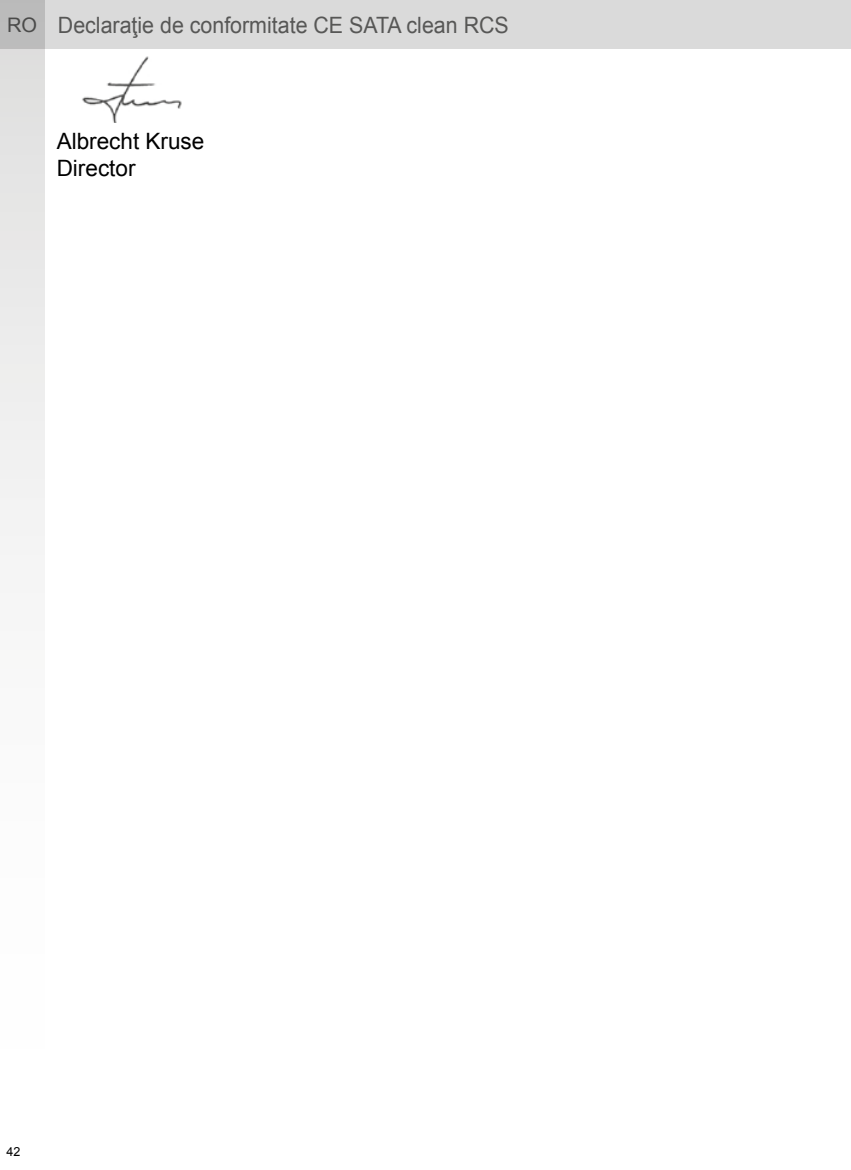
<style>
.page{position:relative;width:851px;height:1170px;background:#fff}
.page>*{position:absolute;margin:0;border:0;box-sizing:border-box;transform-origin:0 0}
.t1{font:22.5px "Arial";color:#575756;scale:.95 1}
.t2{font:22.5px/27px "Arial";color:#000}
.t3{font:12.5px "Arial";color:#000}
.s1{font-size:20px}
</style>
<div class="page">
<div style="left:0;top:0;width:850px;height:49px;background:#dadada"></div>
<svg style="left:0;top:0;width:44px;height:555px"></svg>
<img style="left:82px;top:57px;width:100px;height:65px">
<p class="t1" style="left:7px;top:10px;width:529px"><span class="s1">RO</span> Declaraţie de conformitate CE SATA clean RCS</p>
<p class="t2" style="left:57px;top:128px;width:149px">Albrecht Kruse<br>Director</p>
<p class="t3" style="left:6px;top:1143px;width:15px">42</p>
</div>
